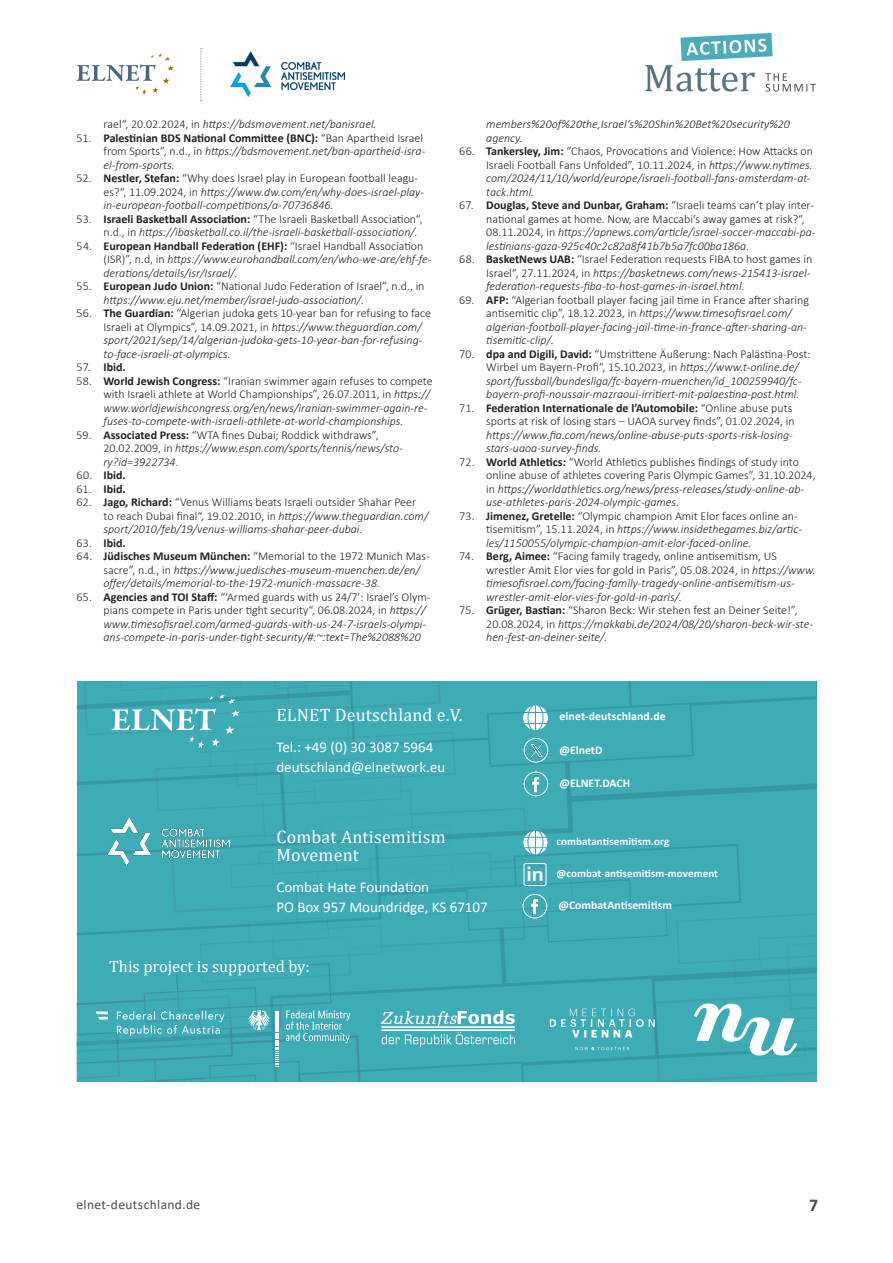
<style>
.page{position:relative;width:893px;height:1263px;background:#fff}
.page>*{position:absolute;margin:0;border:0;box-sizing:border-box;transform-origin:0 0}
.Quelle_generell{font:600 22.05px "Gill Sans";color:#fff}
.t1{font:18px "Cambria";letter-spacing:.01em;color:#fff}
.t2{font:700 18px "Calibri";color:#4b4c4d}
.t3{font:16.5px "Cambria";color:#fff}
.t4{font:15px/19.5px "Calibri";color:#fff}
.t5{font:13.5px "Calibri";letter-spacing:.03em;color:#4b4c4d}
.t6{font:italic 300 12px/13.5px "Calibri";color:#231f20}
.t7{font:300 12px/13.5px "Calibri";color:#231f20}
.t8{font:700 12px "Calibri";color:#231f20}
.t9{font:700 11.85px "Calibri";color:#fff}
.t10{font:700 10.95px "Calibri";letter-spacing:.01em;color:#fff}
.s1{font-style:normal}
.s2{font-weight:700;font-style:normal}
.s3{font-weight:300}
.s4{font-weight:700}
.s5{font-style:italic}
</style>
<div class="page">
<svg style="left:76px;top:54px;width:98px;height:41px"></svg>
<img style="left:645px;top:32px;width:171px;height:60px">
<svg style="left:200px;top:48px;width:2px;height:53px"></svg>
<img style="left:231px;top:51px;width:113px;height:45px">
<svg style="left:77px;top:681px;width:739px;height:401px;background:#43acb6"></svg>
<p class="t6" style="left:104px;top:117px;width:275px"><span class="s1">rael“, 20.02.2024, in</span> https://bdsmovement.net/banisrael.</p>
<p class="t6" style="left:104px;top:131px;width:323px;text-indent:-27px"><span class="s1">51.</span> <span class="s2">Palestinian BDS National Committee (BNC):</span> <span class="s1">“Ban Apartheid Israel from Sports”, n.d., in</span> https://bdsmovement.net/ban-apartheid-isra&shy;el-from-sports.</p>
<p class="t6" style="left:104px;top:171px;width:322px;text-indent:-27px"><span class="s1">52.</span> <span class="s2">Nestler, Stefan:</span> <span class="s1">“Why does Israel play in European football leagu&shy;es?“, 11.09.2024, in</span> https://www.dw.com/en/why-does-israel-play&shy;in-european-football-competitions/a-70736846.</p>
<p class="t6" style="left:104px;top:212px;width:321px;text-indent:-27px"><span class="s1">53.</span> <span class="s2">Israeli Basketball Association:</span> <span class="s1">“The Israeli Basketball Association“, n.d., in</span> https://ibasketball.co.il/the-israeli-basketball-association/.</p>
<p class="t6" style="left:104px;top:239px;width:329px;text-indent:-27px"><span class="s1">54.</span> <span class="s2">European Handball Federation (EHF):</span> <span class="s1">“Israel Handball Association (ISR)”, n.d, in</span> https://www.eurohandball.com/en/who-we-are/ehf-fe&shy;derations/details/isr/Israel/.</p>
<p class="t6" style="left:104px;top:279px;width:322px;text-indent:-27px"><span class="s1">55.</span> <span class="s2">European Judo Union:</span> <span class="s1">“National Judo Federation of Israel”, n.d., in </span>https://www.eju.net/member/israel-judo-association/.</p>
<p class="t6" style="left:104px;top:306px;width:329px;text-indent:-27px"><span class="s1">56.</span> <span class="s2">The Guardian:</span> <span class="s1">“Algerian judoka gets 10-year ban for refusing to face Israeli at Olympics”, 14.09.2021, in</span> https://www.theguardian.com/ sport/2021/sep/14/algerian-judoka-gets-10-year-ban-for-refusing&shy;to-face-israeli-at-olympics.</p>
<p class="t8" style="left:77px;top:359px;width:51px"><span class="s3">57.</span> Ibid.</p>
<p class="t6" style="left:104px;top:374px;width:331px;text-indent:-27px"><span class="s1">58.</span> <span class="s2">World Jewish Congress:</span> <span class="s1">“Iranian swimmer again refuses to compete with Israeli athlete at World Championships”, 26.07.2011, in</span> https:// www.worldjewishcongress.org/en/news/iranian-swimmer-again-re&shy;fuses-to-compete-with-israeli-athlete-at-world-championships.</p>
<p class="t6" style="left:104px;top:428px;width:301px;text-indent:-27px"><span class="s1">59.</span> <span class="s2">Associated Press:</span> <span class="s1">“WTA fines Dubai; Roddick withdraws”,<br>20.02.2009, in</span> https://www.espn.com/sports/tennis/news/sto&shy;ry?id=3922734.</p>
<p class="t8" style="left:77px;top:467px;width:51px"><span class="s3">60.</span> Ibid.</p>
<p class="t8" style="left:77px;top:480px;width:51px"><span class="s3">61.</span> Ibid.</p>
<p class="t7" style="left:104px;top:495px;width:326px;text-indent:-27px">62. <span class="s4">Jago, Richard:</span> “Venus Williams beats Israeli outsider Shahar Peer to reach Dubai final“, 19.02.2010, in <span class="s5">https://www.theguardian.com/ sport/2010/feb/19/venus-williams-shahar-peer-dubai.</span></p>
<p class="t8" style="left:77px;top:534px;width:51px"><span class="s3">63.</span> Ibid.</p>
<p class="t6" style="left:104px;top:549px;width:328px;text-indent:-27px"><span class="s1">64.</span> <span class="s2">Jüdisches Museum München:</span> <span class="s1">“Memorial to the 1972 Munich Mas&shy;sacre”, n.d., in</span> https://www.juedisches-museum-muenchen.de/en/ offer/details/memorial-to-the-1972-munich-massacre-38.</p>
<p class="t6" style="left:104px;top:590px;width:329px;text-indent:-27px"><span class="s1">65.</span> <span class="s2">Agencies and TOI Staff:</span> <span class="s1">“‘Armed guards with us 24/7’: Israel’s Olym&shy;pians compete in Paris under tight security“, 06.08.2024, in</span> https:// www.timesofisrael.com/armed-guards-with-us-24-7-israels-olympi&shy;ans-compete-in-paris-under-tight-security/#:~:text=The%2088%20</p>
<p class="t6" style="left:486px;top:117px;width:305px">members%20of%20the,Israel‘s%20Shin%20Bet%20security%20 agency.</p>
<p class="t6" style="left:486px;top:144px;width:328px;text-indent:-27px"><span class="s1">66.</span> <span class="s2">Tankersley, Jim:</span> <span class="s1">“Chaos, Provocations and Violence: How Attacks on Israeli Football Fans Unfolded”, 10.11.2024, in</span> https://www.nytimes. com/2024/11/10/world/europe/israeli-football-fans-amsterdam-at&shy;tack.html.</p>
<p class="t6" style="left:486px;top:198px;width:331px;text-indent:-27px"><span class="s1">67.</span> <span class="s2">Douglas, Steve and Dunbar, Graham:</span> <span class="s1">“Israeli teams can’t play inter&shy;national games at home. Now, are Maccabi’s away games at risk?“, 08.11.2024, in</span> https://apnews.com/article/israel-soccer-maccabi-pa&shy;lestinians-gaza-925c40c2c82a8f41b7b5a7fc00ba186a.</p>
<p class="t6" style="left:486px;top:252px;width:328px;text-indent:-27px"><span class="s1">68.</span> <span class="s2">BasketNews UAB:</span> <span class="s1">“Israel Federation requests FIBA to host games in<br>Israel“, 27.11.2024, in</span> https://basketnews.com/news-215413-israel&shy;federation-requests-fiba-to-host-games-in-israel.html.</p>
<p class="t6" style="left:486px;top:293px;width:324px;text-indent:-27px"><span class="s1">69.</span> <span class="s2">AFP:</span> <span class="s1">“Algerian football player facing jail time in France after sharing antisemitic clip”, 18.12.2023, in</span> https://www.timesofisrael.com/ algerian-football-player-facing-jail-time-in-france-after-sharing-an&shy;tisemitic-clip/.</p>
<p class="t6" style="left:486px;top:347px;width:326px;text-indent:-27px"><span class="s1">70.</span> <span class="s2">dpa and Digili, David:</span> <span class="s1">“Umstrittene Äußerung: Nach Palästina-Post:<br>Wirbel um Bayern-Profi“, 15.10.2023, in</span> https://www.t-online.de/ sport/fussball/bundesliga/fc-bayern-muenchen/id_100259940/fc&shy;bayern-profi-noussair-mazraoui-irritiert-mit-palaestina-post.html.</p>
<p class="t6" style="left:486px;top:401px;width:310px;text-indent:-27px"><span class="s1">71.</span> <span class="s2">Federation Internationale de l’Automobile:</span> <span class="s1">“Online abuse puts sports at risk of losing stars – UAOA survey finds”, 01.02.2024, in </span>https://www.fia.com/news/online-abuse-puts-sports-risk-losing&shy;stars-uaoa-survey-finds.</p>
<p class="t7" style="left:486px;top:455px;width:331px;text-indent:-27px">72. <span class="s4">World Athletics:</span> “World Athletics publishes findings of study into online abuse of athletes covering Paris Olympic Games”, 31.10.2024, in <span class="s5">https://worldathletics.org/news/press-releases/study-online-ab&shy;use-athletes-paris-2024-olympic-games</span>.</p>
<p class="t6" style="left:486px;top:509px;width:317px;text-indent:-27px"><span class="s1">73.</span> <span class="s2">Jimenez, Gretelle:</span> <span class="s1">“Olympic champion Amit Elor faces online an&shy;tisemitism”, 15.11.2024, in</span> https://www.insidethegames.biz/artic&shy;les/1150055/olympic-champion-amit-elor-faced-online.</p>
<p class="t6" style="left:486px;top:549px;width:331px;text-indent:-27px"><span class="s1">74.</span> <span class="s2">Berg, Aimee:</span> <span class="s1">“Facing family tragedy, online antisemitism, US wrestler Amit Elor vies for gold in Paris”, 05.08.2024, in</span> https://www. timesofisrael.com/facing-family-tragedy-online-antisemitism-us&shy;wrestler-amit-elor-vies-for-gold-in-paris/.</p>
<p class="t6" style="left:486px;top:603px;width:328px;text-indent:-27px"><span class="s1">75.</span> <span class="s2">Grüger, Bastian:</span> <span class="s1">“Sharon Beck: Wir stehen fest an Deiner Seite!”,<br>20.08.2024, in</span> https://makkabi.de/2024/08/20/sharon-beck-wir-ste&shy;hen-fest-an-deiner-seite/.</p>
<p class="t1" style="left:276px;top:704px;width:188px">ELNET Deutschland e.V.</p>
<p class="t4" style="left:276px;top:737px;width:159px">Tel.: +49 (0) 30 3087 5964</p>
<p class="t4" style="left:276px;top:756px;width:171px">deutschland@elnetwork.eu</p>
<p class="t1" style="left:276px;top:826px;width:171px">Combat Antisemitism</p>
<p class="t1" style="left:276px;top:844px;width:84px">Movement</p>
<p class="t4" style="left:276px;top:877px;width:213px">Combat Hate Foundation<br>PO Box 957 Moundridge, KS 67107</p>
<p class="t3" style="left:109px;top:956px;width:202px">This project is supported by:</p>
<p class="t9" style="left:559px;top:708px;width:108px">elnet-deutschland.de</p>
<p class="t9" style="left:559px;top:741px;width:45px">@ElnetD</p>
<p class="t9" style="left:559px;top:775px;width:72px">@ELNET.DACH</p>
<p class="Quelle_generell" style="left:526px;top:861px;width:19px">in</p>
<p class="t10" style="left:557px;top:834px;width:114px">combatantisemitism.org</p>
<p class="t10" style="left:557px;top:866px;width:163px">@combat-antisemitism-movement</p>
<p class="t9" style="left:558px;top:897px;width:115px">@CombatAntisemitism</p>
<p class="t5" style="left:77px;top:1195px;width:125px">elnet-deutschland.de</p>
<h2 class="t2" style="left:809px;top:1192px;width:11px">7</h2>
</div>
